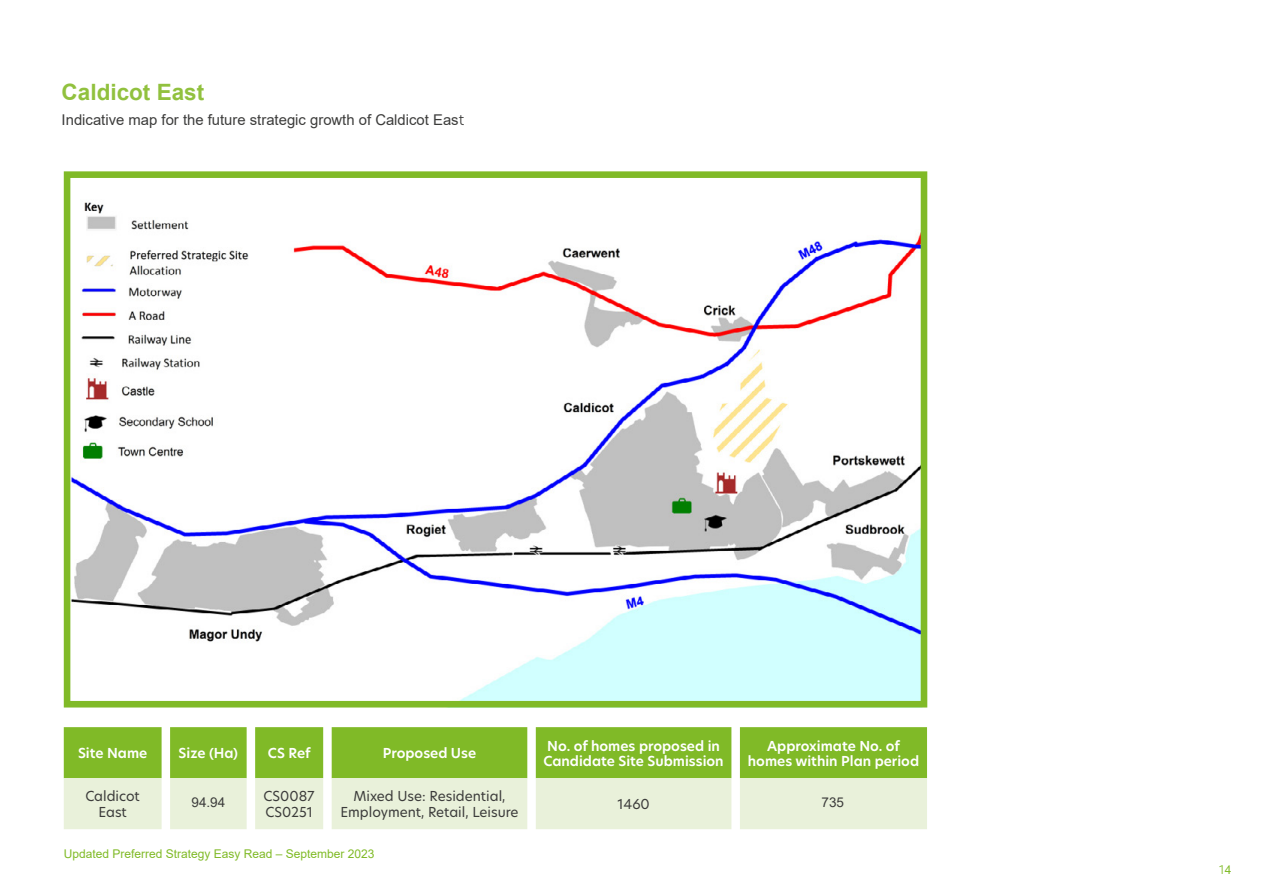
<style>
.page{position:relative;width:1263px;height:893px;background:#fff}
.page>*{position:absolute;margin:0;border:0;box-sizing:border-box;transform-origin:0 0}
.t1{font:700 22.5px "Arial";color:#91c13e}
.t2{font:14.85px "Arial";color:#3c3c3b}
.t3{font:600 13.5px/15px "New Hero";color:#fff}
.t4{font:13.5px/16.2px "New Hero";color:#3c3c3b;text-align:center}
.t5{font:13.5px "Arial";color:#3c3c3b}
.t6{font:12px "Arial";color:#80ba27}
.t7{font:300 12px "New Hero";color:#80ba27}
.s1{font-family:"New Hero";font-weight:300}
.s2{color:#80bb27}
.s3{font-family:"Arial";font-weight:400;color:#80bb27}
</style>
<div class="page">
<img style="left:72px;top:202px;width:847px;height:497px">
<div style="left:64px;top:171px;width:863px;height:536px;border:7px solid #80ba27"></div>
<svg style="left:64px;top:727px;width:863px;height:102px;background:#b8d787"></svg>
<h1 class="t1" style="left:62px;top:76px;width:144px">Caldicot East</h1>
<p class="t2" style="left:62px;top:110px;width:404px">Indicative map for the future strategic growth of Caldicot Eas<span class="s1">t</span></p>
<p class="t3" style="left:78px;top:745px;width:71px">Site Name</p>
<p class="t3" style="left:179px;top:745px;width:61px">Size (Ha)</p>
<p class="t3" style="left:268px;top:745px;width:44px">CS Ref</p>
<p class="t3" style="left:383px;top:745px;width:95px">Proposed Use</p>
<p class="t3" style="left:543px;top:738px;width:182px">No. of homes proposed in<br>Candidate Site Submission</p>
<p class="t3" style="left:748px;top:738px;width:173px;text-align:center">Approximate No. of homes within Plan period</p>
<p class="t4" style="left:85px;top:788px;width:56px">Caldicot<br>East</p>
<p class="t4" style="left:264px;top:788px;width:53px;text-align:left">CS0087<br>CS0251</p>
<p class="t4" style="left:340px;top:788px;width:180px">Mixed Use: Residential,<br>Employment, Retail, Leisure</p>
<p class="t5" style="left:192px;top:793px;width:35px">94.94</p>
<p class="t4" style="left:617px;top:796px;width:34px">1460</p>
<p class="t5" style="left:822px;top:793px;width:24px">735</p>
<p class="t6" style="left:64px;top:846px;width:312px"><span class="s2">Updated</span> Preferred Strategy Easy Read – <span class="s2">September</span> 202<span class="s2">3</span></p>
<p class="t7" style="left:1219px;top:861px;width:14px">1<span class="s3">4</span></p>
</div>
